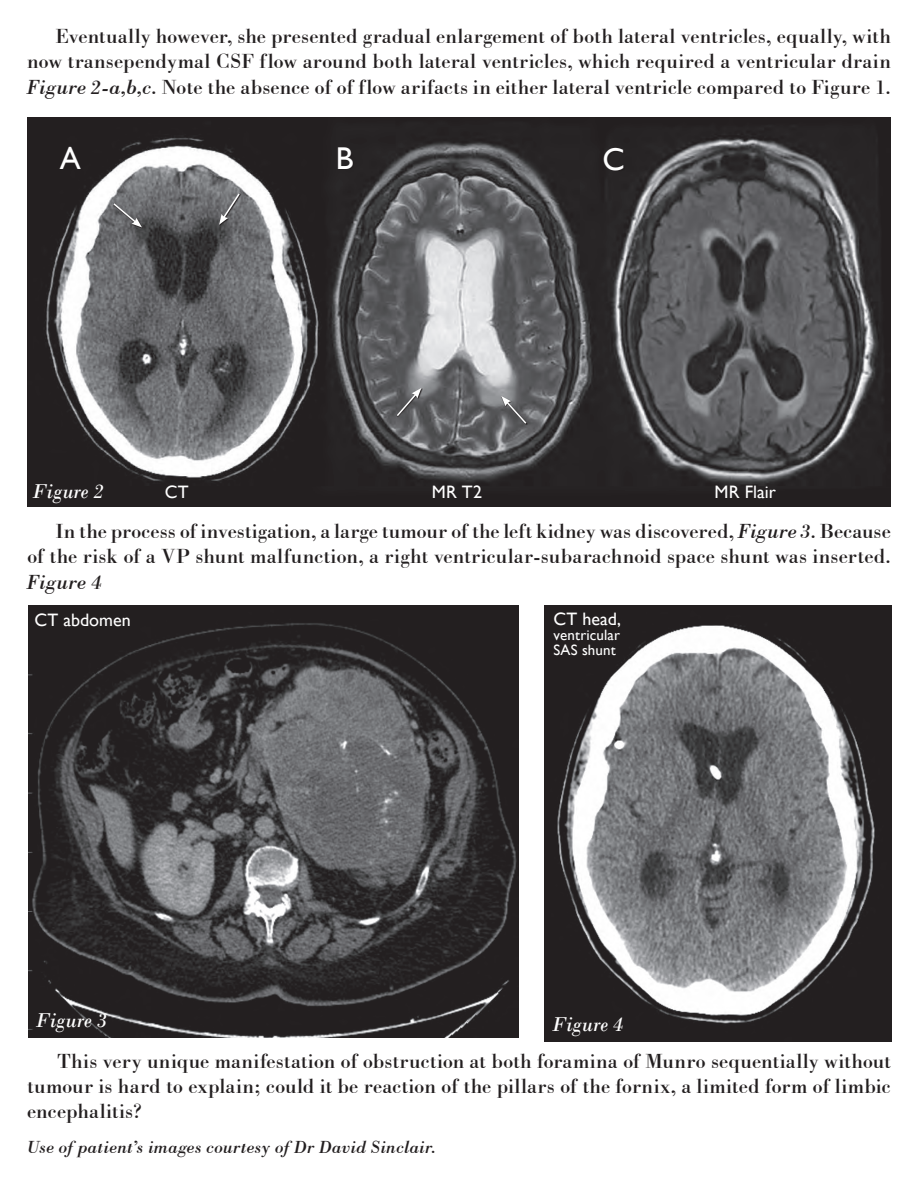
<style>
.page{position:relative;width:918px;height:1188px;background:#fff}
.page>*{position:absolute;margin:0;border:0;box-sizing:border-box;transform-origin:0 0}
.t1{font:31.5px "Gill Sans";color:#fff}
.t2{font:21px/25.2px "Bodoni BT";color:#231f20;text-align:justify}
.t3{font:italic 21px "Bodoni";letter-spacing:-.01em;color:#fff}
.t4{font:italic 18px "Bodoni BT";letter-spacing:-.005em;color:#231f20}
.t5{font:18px "Gill Sans";color:#fff}
.t6{font:15px "Gill Sans";letter-spacing:.01em;color:#fff}
.s1{font-style:italic}
</style>
<div class="page">
<img style="left:27px;top:118px;width:864px;height:389px">
<div style="left:61px;top:148px;width:21px;height:22px;background:#231f20"></div>
<div style="left:339px;top:149px;width:15px;height:21px;background:#231f20"></div>
<div style="left:167px;top:486px;width:22px;height:13px;background:#231f20"></div>
<div style="left:434px;top:486px;width:49px;height:13px;background:#231f20"></div>
<div style="left:605px;top:149px;width:20px;height:22px;background:#231f20"></div>
<div style="left:717px;top:486px;width:60px;height:13px;background:#231f20"></div>
<img style="left:28px;top:605px;width:490px;height:432px">
<div style="left:37px;top:615px;width:94px;height:13px;background:#231f20"></div>
<img style="left:544px;top:605px;width:348px;height:437px">
<div style="left:555px;top:614px;width:66px;height:43px;background:#231f20"></div>
<svg style="left:113px;top:203px;width:31px;height:26px"></svg>
<svg style="left:112px;top:202px;width:30px;height:25px"></svg>
<svg style="left:501px;top:396px;width:27px;height:29px"></svg>
<svg style="left:219px;top:225px;width:22px;height:1px"></svg>
<svg style="left:219px;top:192px;width:22px;height:33px"></svg>
<svg style="left:421px;top:388px;width:2px;height:30px"></svg>
<svg style="left:395px;top:388px;width:26px;height:30px"></svg>
<p class="t2" style="left:27px;top:23px;width:866px;text-indent:28px">Eventually however, she presented gradual enlargement of both lateral ventricles, equally, with now transependymal CSF flow around both lateral ventricles, which required a ventricular drain <span class="s1">Figure 2-a,b,c.</span> Note the absence of of flow arifacts in either lateral ventricle compared to Figure 1.</p>
<p class="t1" style="left:60px;top:140px;width:23px">A</p>
<p class="t1" style="left:336px;top:140px;width:19px">B</p>
<p class="t1" style="left:603px;top:141px;width:24px">C</p>
<p class="t3" style="left:32px;top:479px;width:73px">Figure 2</p>
<p class="t5" style="left:165px;top:481px;width:25px">CT</p>
<p class="t5" style="left:432px;top:481px;width:52px">MR T2</p>
<p class="t5" style="left:715px;top:481px;width:63px">MR Flair</p>
<p class="t2" style="left:27px;top:518px;width:865px;text-indent:28px">In the process of investigation, a large tumour of the left kidney was discovered, <span class="s1">Figure 3.</span> Because of the risk of a VP shunt malfunction, a right ventricular-subarachnoid space shunt was inserted.<br><span class="s1">Figure 4</span></p>
<p class="t5" style="left:35px;top:610px;width:98px">CT abdomen</p>
<p class="t5" style="left:554px;top:609px;width:69px">CT head,</p>
<p class="t6" style="left:554px;top:627px;width:68px">ventricular</p>
<p class="t6" style="left:554px;top:642px;width:64px">SAS shunt</p>
<p class="t3" style="left:36px;top:1008px;width:73px">Figure 3</p>
<p class="t3" style="left:552px;top:1012px;width:73px">Figure 4</p>
<p class="t2" style="left:27px;top:1048px;width:866px;text-indent:30px">This very unique manifestation of obstruction at both foramina of Munro sequentially without tumour is hard to explain; could it be reaction of the pillars of the fornix, a limited form of limbic encephalitis?</p>
<p class="t4" style="left:27px;top:1136px;width:410px">Use of patient’s images courtesy of Dr David Sinclair.</p>
</div>
